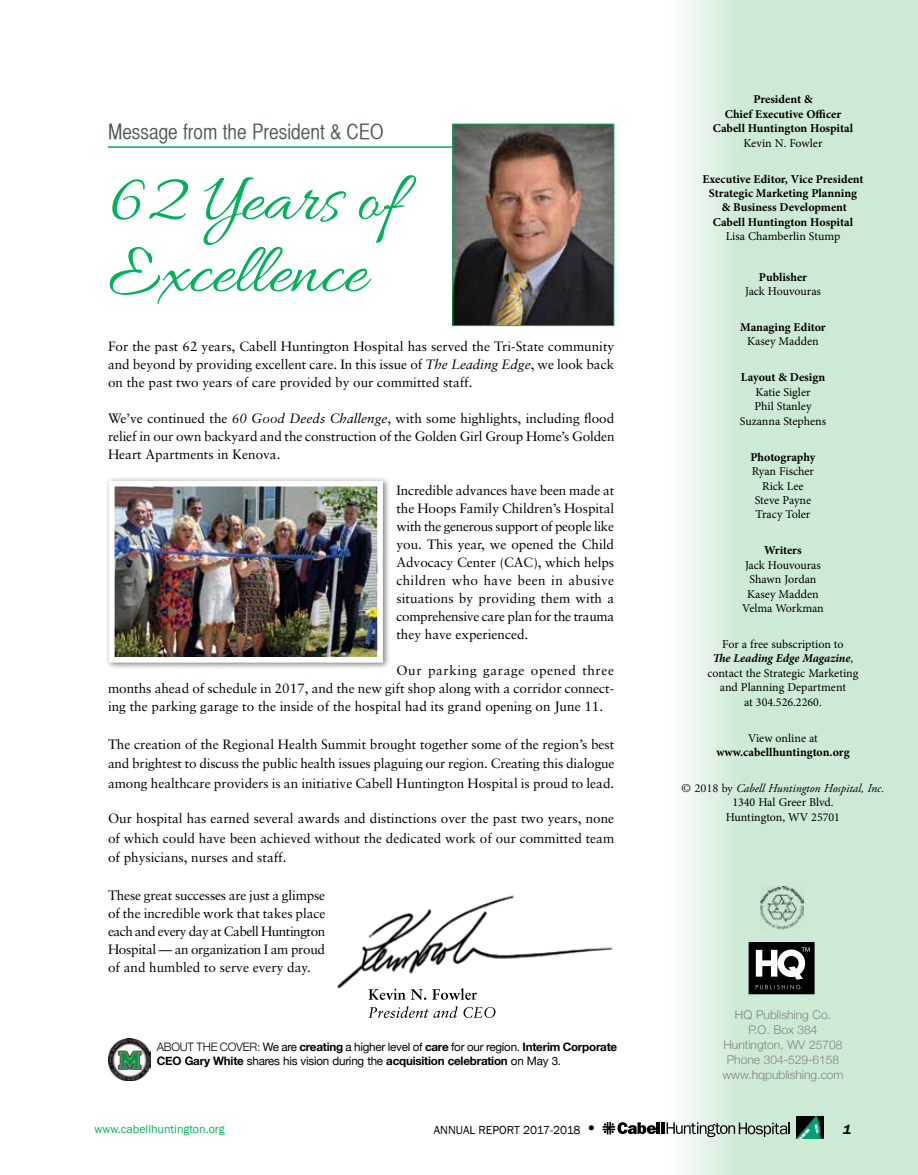
<style>
.page{position:relative;width:918px;height:1175px;background:#fff}
.page>*{position:absolute;margin:0;border:0;box-sizing:border-box;transform-origin:0 0}
.t1{font:72px/72px "Allura";color:#00b259}
.t2{font:21px "Helvetica CY Plain";color:#4c5b52}
.t3{font:13.5px/18px "Sabon";color:#000;text-align:justify}
.t4{font:italic 600 13.5px "Franklin Gothic";color:#000}
.t5{font:12px/14.4px "Minion Pro";color:#000;text-align:center}
.t6{font:700 12px/14.4px "Minion Pro";letter-spacing:-.005em;color:#000;text-align:center}
.t7{font:300 12px/15px "Helvetica Neue";color:#808285;text-align:center}
.t8{font:italic 12px "Adobe Garamond Pro";color:#000}
.t9{font:12px "Franklin Gothic";color:#00b259}
.t10{font:12px "Franklin Gothic";color:#000}
.t11{font:11.7px/14px "Helvetica Neue";letter-spacing:-.02em;color:#000}
.s1{font-style:italic}
.s2{font-weight:300}
.s3{font-weight:700}
.s4{font-weight:700;font-style:italic}
.s5{font-style:normal}
.s6{font-size:18px}
</style>
<div class="page">
<svg style="left:651px;top:0;width:267px;height:1174px;fill:#cdead4"></svg>
<div style="left:749px;top:942px;width:65px;height:51px;background:#000"></div>
<div style="left:749px;top:942px;width:65px;height:52px;border:1px solid #000"></div>
<svg style="left:756px;top:947px;width:54px;height:42px"></svg>
<hr style="left:108px;top:146px;width:468px;height:2px;background:#00b259">
<img style="left:455px;top:126px;width:157px;height:198px">
<div style="left:453px;top:124px;width:161px;height:202px;border:1px solid #00b259"></div>
<img style="left:761px;top:886px;width:43px;height:46px">
<img style="left:796px;top:1116px;width:28px;height:22px">
<hr style="left:661px;top:1122px;width:4px;height:11px;background:#000">
<svg style="left:667px;top:1122px;width:123px;height:15px;background:#a2b0a5"></svg>
<svg style="left:603px;top:1121px;width:57px;height:13px"></svg>
<img style="left:108px;top:1038px;width:42px;height:42px">
<div style="left:105px;top:476px;width:285px;height:194px;background:#000;opacity:.5"></div>
<img style="left:116px;top:488px;width:260px;height:167px">
<div style="left:109px;top:481px;width:274px;height:181px;border:6px solid #fff"></div>
<img style="left:337px;top:895px;width:276px;height:93px">
<svg style="left:369px;top:1006px;width:127px;height:11px"></svg>
<svg style="left:368px;top:988px;width:109px;height:11px"></svg>
<h2 class="t2" style="left:108px;top:119px;width:277px">Message from the President &amp; CEO</h2>
<h1 class="t1" style="left:108px;top:169px;width:296px">62 Years of<br>Excellence</h1>
<p class="t3" style="left:108px;top:337px;width:508px">For the past 62 years, Cabell Huntington Hospital has served the Tri-State community and beyond by providing excellent care. In this issue of <span class="s1">The Leading Edge</span>, we look back on the past two years of care provided by our committed staff.</p>
<p class="t3" style="left:108px;top:409px;width:508px">We’ve continued the <span class="s1">60 Good Deeds Challenge</span>, with some highlights, including flood relief in our own backyard and the construction of the Golden Girl Group Home’s Golden Heart Apartments in Kenova.</p>
<p class="t3" style="left:396px;top:481px;width:219px">Incredible advances have been made at the Hoops Family Children’s Hospital with the generous support of people like you. This year, we opened the Child Advocacy Center (CAC), which helps children who have been in abusive situations by providing them with a comprehensive care plan for the trauma they have experienced.</p>
<p class="t3" style="left:108px;top:661px;width:508px;text-indent:288px">Our parking garage opened three months ahead of schedule in 2017, and the new gift shop along with a corridor connect&shy;ing the parking garage to the inside of the hospital had its grand opening on June 11.</p>
<p class="t3" style="left:108px;top:734px;width:508px;line-height:19.5px">The creation of the Regional Health Summit brought together some of the region’s best and brightest to discuss the public health issues plaguing our region. Creating this dialogue among healthcare providers is an initiative Cabell Huntington Hospital is proud to lead.</p>
<p class="t3" style="left:108px;top:809px;width:508px;line-height:19.5px">Our hospital has earned several awards and distinctions over the past two years, none of which could have been achieved without the dedicated work of our committed team of physicians, nurses and staff.</p>
<p class="t3" style="left:108px;top:886px;width:219px">These great successes are just a glimpse of the incredible work that takes place each and every day at Cabell Huntington Hospital — an organization I am proud of and humbled to serve every day.</p>
<p class="t11" style="left:157px;top:1041px;width:462px"><span class="s2">ABOUT THE COVER:</span> We are <span class="s3">creating</span> a higher level of <span class="s3">care</span> for our region. <span class="s3">Interim Corporate<br>CEO Gary White</span> shares his vision during the <span class="s3">acquisition celebration</span> on May 3.</p>
<p class="t6" style="left:713px;top:92px;width:142px">President &amp;<br>Chief Executive Officer<br>Cabell Huntington Hospital</p>
<p class="t5" style="left:744px;top:136px;width:80px">Kevin N. Fowler</p>
<p class="t6" style="left:702px;top:171px;width:163px">Executive Editor, Vice President<br>Strategic Marketing Planning<br>&amp; Business Development<br>Cabell Huntington Hospital</p>
<p class="t5" style="left:726px;top:229px;width:116px">Lisa Chamberlin Stump</p>
<p class="t6" style="left:759px;top:269px;width:50px">Publisher</p>
<p class="t5" style="left:745px;top:284px;width:77px">Jack Houvouras</p>
<p class="t6" style="left:740px;top:320px;width:87px">Managing Editor</p>
<p class="t5" style="left:747px;top:334px;width:73px">Kasey Madden</p>
<p class="t6" style="left:741px;top:370px;width:86px">Layout &amp; Design</p>
<p class="t5" style="left:740px;top:385px;width:88px">Katie Sigler<br>Phil Stanley<br>Suzanna Stephens</p>
<p class="t6" style="left:750px;top:449px;width:67px">Photography</p>
<p class="t5" style="left:752px;top:464px;width:64px">Ryan Fischer<br>Rick Lee<br>Steve Payne<br>Tracy Toler</p>
<p class="t6" style="left:764px;top:543px;width:39px">Writers</p>
<p class="t5" style="left:742px;top:558px;width:83px">Jack Houvouras<br>Shawn Jordan<br>Kasey Madden<br>Velma Workman</p>
<p class="t5" style="left:708px;top:637px;width:152px">For a free subscription to<br><span class="s4">The Leading Edge Magazine</span>, contact the Strategic Marketing and Planning Department<br>at 304.526.2260.</p>
<p class="t5" style="left:748px;top:730px;width:71px">View online at</p>
<p class="t6" style="left:716px;top:745px;width:135px">www.cabellhuntington.org</p>
<p class="t8" style="left:682px;top:781px;width:204px"><span class="s5">© 2018 by</span> Cabell Huntington Hospital, Inc.</p>
<p class="t5" style="left:726px;top:795px;width:116px">1340 Hal Greer Blvd.<br>Huntington, WV 25701</p>
<p class="t7" style="left:722px;top:1006px;width:123px">HQ Publishing Co.<br>P.O. Box 384<br>Huntington, WV 25708<br>Phone 304-529-6158 www.hqpublishing.com</p>
<p class="t9" style="left:94px;top:1121px;width:132px">www.cabellhuntington.org</p>
<p class="t10" style="left:434px;top:1122px;width:165px">ANNUAL REPORT 2017-2018 <span class="s6">•</span></p>
<p class="t4" style="left:842px;top:1121px;width:10px">1</p>
</div>
